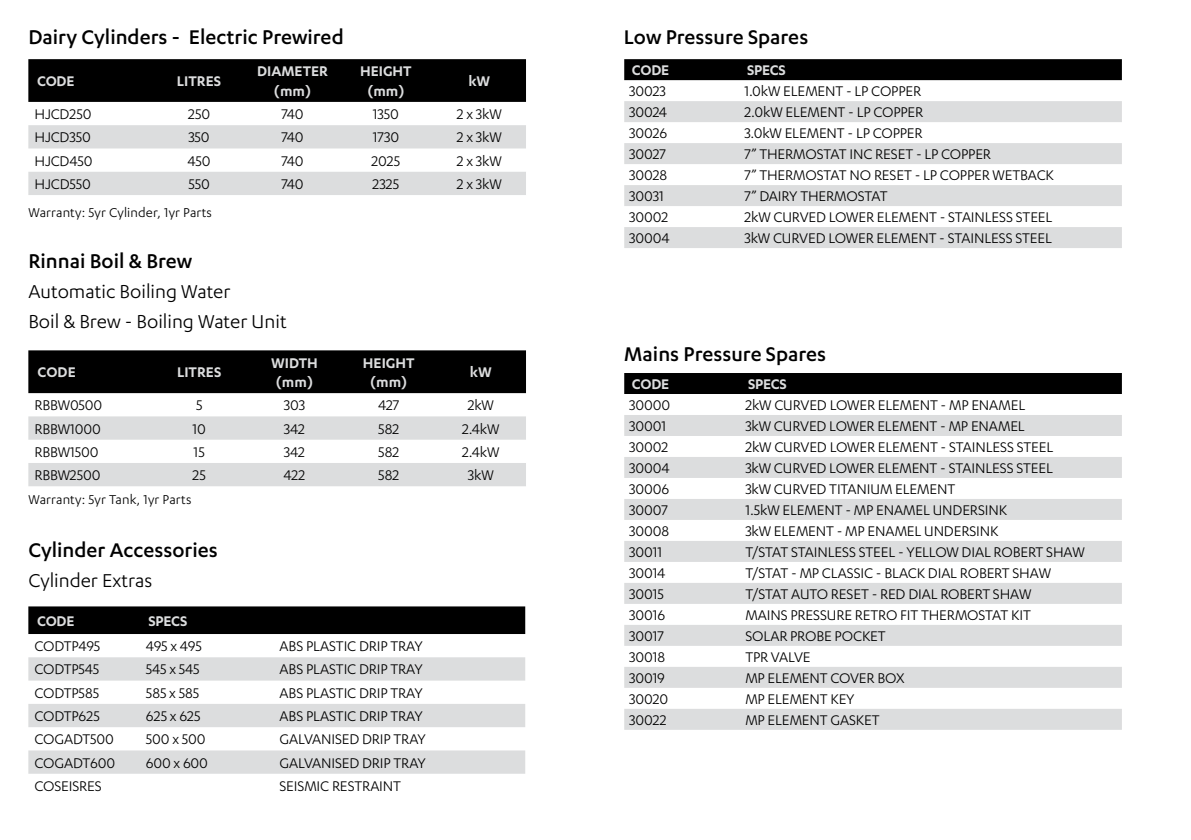
<style>
.page{position:relative;width:1191px;height:840px;background:#fff}
.page>*{position:absolute;margin:0;border:0;box-sizing:border-box;transform-origin:0 0}
.t1{font:500 23px "Karbon";color:#000}
.t2{font:21.6px/29.8px "Karbon";color:#000}
.t3{font:16.2px "Karbon";letter-spacing:-.01em;color:#000}
.t4{font:600 16.2px/19.4px "Karbon";color:#dcddde;text-align:center}
.t5{font:14.8px "Karbon";letter-spacing:.01em;color:#000}
</style>
<div class="page">
<div style="left:624px;top:59px;width:497px;height:21px;background:#000"></div>
<svg style="left:624px;top:101px;width:497px;height:147px;fill:#dcddde"></svg>
<div style="left:624px;top:373px;width:497px;height:21px;background:#000"></div>
<svg style="left:624px;top:415px;width:497px;height:314px;fill:#dcddde"></svg>
<div style="left:28px;top:59px;width:498px;height:43px;background:#000"></div>
<svg style="left:28px;top:125px;width:498px;height:70px"></svg>
<div style="left:28px;top:350px;width:498px;height:43px;background:#000"></div>
<svg style="left:28px;top:416px;width:498px;height:70px"></svg>
<div style="left:28px;top:606px;width:497px;height:27px;background:#000"></div>
<svg style="left:28px;top:657px;width:497px;height:116px;fill:#dcddde"></svg>
<h1 class="t1" style="left:28px;top:24px;width:317px">Dairy Cylinders - Electric Prewired</h1>
<p class="t4" style="left:37px;top:71px;width:39px">CODE</p>
<p class="t4" style="left:177px;top:71px;width:46px">LITRES</p>
<p class="t4" style="left:257px;top:61px;width:72px">DIAMETER (mm)</p>
<p class="t4" style="left:360px;top:61px;width:53px">HEIGHT (mm)</p>
<p class="t4" style="left:468px;top:71px;width:23px">kW</p>
<p class="t3" style="left:34px;top:105px;width:59px">HJCD250</p>
<p class="t3" style="left:188px;top:105px;width:24px">250</p>
<p class="t3" style="left:281px;top:105px;width:24px">740</p>
<p class="t3" style="left:373px;top:105px;width:28px">1350</p>
<p class="t3" style="left:457px;top:105px;width:46px">2 x 3kW</p>
<p class="t3" style="left:34px;top:128px;width:58px">HJCD350</p>
<p class="t3" style="left:188px;top:128px;width:23px">350</p>
<p class="t3" style="left:281px;top:128px;width:24px">740</p>
<p class="t3" style="left:373px;top:128px;width:28px">1730</p>
<p class="t3" style="left:457px;top:128px;width:46px">2 x 3kW</p>
<p class="t3" style="left:34px;top:152px;width:60px">HJCD450</p>
<p class="t3" style="left:187px;top:152px;width:25px">450</p>
<p class="t3" style="left:281px;top:152px;width:24px">740</p>
<p class="t3" style="left:371px;top:152px;width:30px">2025</p>
<p class="t3" style="left:457px;top:152px;width:46px">2 x 3kW</p>
<p class="t3" style="left:35px;top:175px;width:58px">HJCD550</p>
<p class="t3" style="left:188px;top:175px;width:23px">550</p>
<p class="t3" style="left:281px;top:175px;width:24px">740</p>
<p class="t3" style="left:372px;top:175px;width:28px">2325</p>
<p class="t3" style="left:457px;top:175px;width:46px">2 x 3kW</p>
<p class="t5" style="left:28px;top:204px;width:185px">Warranty: 5yr Cylinder, 1yr Parts</p>
<h1 class="t1" style="left:28px;top:248px;width:165px">Rinnai Boil &amp; Brew</h1>
<h2 class="t2" style="left:28px;top:276px;width:260px">Automatic Boiling Water<br>Boil &amp; Brew - Boiling Water Unit</h2>
<p class="t4" style="left:38px;top:362px;width:40px">CODE</p>
<p class="t4" style="left:177px;top:362px;width:46px">LITRES</p>
<p class="t4" style="left:271px;top:352px;width:48px;text-align:left">WIDTH (mm)</p>
<p class="t4" style="left:363px;top:352px;width:53px">HEIGHT (mm)</p>
<p class="t4" style="left:470px;top:362px;width:23px">kW</p>
<p class="t3" style="left:34px;top:396px;width:69px">RBBW0500</p>
<p class="t3" style="left:196px;top:396px;width:8px">5</p>
<p class="t3" style="left:284px;top:396px;width:23px">303</p>
<p class="t3" style="left:378px;top:396px;width:23px">427</p>
<p class="t3" style="left:468px;top:396px;width:28px">2kW</p>
<p class="t3" style="left:34px;top:419px;width:68px">RBBW1000</p>
<p class="t3" style="left:192px;top:419px;width:15px">10</p>
<p class="t3" style="left:284px;top:419px;width:23px">342</p>
<p class="t3" style="left:378px;top:419px;width:22px">582</p>
<p class="t3" style="left:462px;top:419px;width:39px">2.4kW</p>
<p class="t3" style="left:34px;top:443px;width:66px">RBBW1500</p>
<p class="t3" style="left:194px;top:443px;width:13px">15</p>
<p class="t3" style="left:284px;top:443px;width:23px">342</p>
<p class="t3" style="left:378px;top:443px;width:22px">582</p>
<p class="t3" style="left:462px;top:443px;width:39px">2.4kW</p>
<p class="t3" style="left:34px;top:466px;width:68px">RBBW2500</p>
<p class="t3" style="left:192px;top:466px;width:15px">25</p>
<p class="t3" style="left:283px;top:466px;width:23px">422</p>
<p class="t3" style="left:378px;top:466px;width:22px">582</p>
<p class="t3" style="left:468px;top:466px;width:27px">3kW</p>
<p class="t5" style="left:28px;top:491px;width:165px">Warranty: 5yr Tank, 1yr Parts</p>
<h1 class="t1" style="left:28px;top:537px;width:191px">Cylinder Accessories</h1>
<h2 class="t2" style="left:28px;top:564px;width:125px">Cylinder Extras</h2>
<p class="t4" style="left:37px;top:610px;width:39px">CODE</p>
<p class="t4" style="left:149px;top:610px;width:40px">SPECS</p>
<p class="t3" style="left:34px;top:637px;width:67px">CODTP495</p>
<p class="t3" style="left:146px;top:637px;width:57px">495 x 495</p>
<p class="t3" style="left:279px;top:637px;width:145px">ABS PLASTIC DRIP TRAY</p>
<p class="t3" style="left:34px;top:660px;width:66px">CODTP545</p>
<p class="t3" style="left:146px;top:660px;width:55px">545 x 545</p>
<p class="t3" style="left:279px;top:660px;width:145px">ABS PLASTIC DRIP TRAY</p>
<p class="t3" style="left:34px;top:683px;width:66px">CODTP585</p>
<p class="t3" style="left:146px;top:683px;width:55px">585 x 585</p>
<p class="t3" style="left:279px;top:683px;width:145px">ABS PLASTIC DRIP TRAY</p>
<p class="t3" style="left:34px;top:706px;width:67px">CODTP625</p>
<p class="t3" style="left:146px;top:706px;width:56px">625 x 625</p>
<p class="t3" style="left:279px;top:706px;width:145px">ABS PLASTIC DRIP TRAY</p>
<p class="t3" style="left:34px;top:730px;width:81px">COGADT500</p>
<p class="t3" style="left:146px;top:730px;width:61px">500 x 500</p>
<p class="t3" style="left:279px;top:730px;width:148px">GALVANISED DRIP TRAY</p>
<p class="t3" style="left:34px;top:753px;width:82px">COGADT600</p>
<p class="t3" style="left:146px;top:753px;width:64px">600 x 600</p>
<p class="t3" style="left:279px;top:753px;width:148px">GALVANISED DRIP TRAY</p>
<p class="t3" style="left:34px;top:776px;width:69px">COSEISRES</p>
<p class="t3" style="left:279px;top:776px;width:123px">SEISMIC RESTRAINT</p>
<h1 class="t1" style="left:624px;top:24px;width:186px">Low Pressure Spares</h1>
<p class="t4" style="left:632px;top:60px;width:39px">CODE</p>
<p class="t4" style="left:747px;top:60px;width:40px">SPECS</p>
<p class="t3" style="left:629px;top:82px;width:38px">30023</p>
<p class="t3" style="left:744px;top:82px;width:178px">1.0kW ELEMENT - LP COPPER</p>
<p class="t3" style="left:629px;top:103px;width:39px">30024</p>
<p class="t3" style="left:744px;top:103px;width:180px">2.0kW ELEMENT - LP COPPER</p>
<p class="t3" style="left:629px;top:124px;width:39px">30026</p>
<p class="t3" style="left:744px;top:124px;width:180px">3.0kW ELEMENT - LP COPPER</p>
<p class="t3" style="left:629px;top:145px;width:38px">30027</p>
<p class="t3" style="left:744px;top:145px;width:248px">7” THERMOSTAT INC RESET - LP COPPER</p>
<p class="t3" style="left:629px;top:166px;width:39px">30028</p>
<p class="t3" style="left:744px;top:166px;width:311px">7” THERMOSTAT NO RESET - LP COPPER WETBACK</p>
<p class="t3" style="left:629px;top:187px;width:36px">30031</p>
<p class="t3" style="left:744px;top:187px;width:145px">7” DAIRY THERMOSTAT</p>
<p class="t3" style="left:629px;top:208px;width:40px">30002</p>
<p class="t3" style="left:744px;top:208px;width:309px">2kW CURVED LOWER ELEMENT - STAINLESS STEEL</p>
<p class="t3" style="left:629px;top:229px;width:42px">30004</p>
<p class="t3" style="left:744px;top:229px;width:309px">3kW CURVED LOWER ELEMENT - STAINLESS STEEL</p>
<h1 class="t1" style="left:624px;top:340px;width:203px">Mains Pressure Spares</h1>
<p class="t4" style="left:632px;top:373px;width:39px">CODE</p>
<p class="t4" style="left:748px;top:373px;width:40px">SPECS</p>
<p class="t3" style="left:629px;top:396px;width:42px">30000</p>
<p class="t3" style="left:745px;top:396px;width:281px">2kW CURVED LOWER ELEMENT - MP ENAMEL</p>
<p class="t3" style="left:629px;top:417px;width:39px">30001</p>
<p class="t3" style="left:745px;top:417px;width:281px">3kW CURVED LOWER ELEMENT - MP ENAMEL</p>
<p class="t3" style="left:629px;top:438px;width:40px">30002</p>
<p class="t3" style="left:745px;top:438px;width:309px">2kW CURVED LOWER ELEMENT - STAINLESS STEEL</p>
<p class="t3" style="left:629px;top:459px;width:42px">30004</p>
<p class="t3" style="left:745px;top:459px;width:309px">3kW CURVED LOWER ELEMENT - STAINLESS STEEL</p>
<p class="t3" style="left:629px;top:480px;width:41px">30006</p>
<p class="t3" style="left:745px;top:480px;width:211px">3kW CURVED TITANIUM ELEMENT</p>
<p class="t3" style="left:629px;top:501px;width:40px">30007</p>
<p class="t3" style="left:745px;top:501px;width:263px">1.5kW ELEMENT - MP ENAMEL UNDERSINK</p>
<p class="t3" style="left:629px;top:522px;width:41px">30008</p>
<p class="t3" style="left:745px;top:522px;width:255px">3kW ELEMENT - MP ENAMEL UNDERSINK</p>
<p class="t3" style="left:629px;top:542px;width:35px">30011</p>
<p class="t3" style="left:745px;top:542px;width:341px">T/STAT STAINLESS STEEL - YELLOW DIAL ROBERT SHAW</p>
<p class="t3" style="left:629px;top:563px;width:38px">30014</p>
<p class="t3" style="left:745px;top:563px;width:307px">T/STAT - MP CLASSIC - BLACK DIAL ROBERT SHAW</p>
<p class="t3" style="left:629px;top:584px;width:36px">30015</p>
<p class="t3" style="left:745px;top:584px;width:288px">T/STAT AUTO RESET - RED DIAL ROBERT SHAW</p>
<p class="t3" style="left:629px;top:605px;width:38px">30016</p>
<p class="t3" style="left:745px;top:605px;width:287px">MAINS PRESSURE RETRO FIT THERMOSTAT KIT</p>
<p class="t3" style="left:629px;top:626px;width:36px">30017</p>
<p class="t3" style="left:745px;top:626px;width:142px">SOLAR PROBE POCKET</p>
<p class="t3" style="left:629px;top:647px;width:37px">30018</p>
<p class="t3" style="left:745px;top:647px;width:67px">TPR VALVE</p>
<p class="t3" style="left:629px;top:668px;width:37px">30019</p>
<p class="t3" style="left:745px;top:668px;width:161px">MP ELEMENT COVER BOX</p>
<p class="t3" style="left:629px;top:689px;width:40px">30020</p>
<p class="t3" style="left:745px;top:689px;width:111px">MP ELEMENT KEY</p>
<p class="t3" style="left:629px;top:710px;width:39px">30022</p>
<p class="t3" style="left:745px;top:710px;width:136px">MP ELEMENT GASKET</p>
</div>
